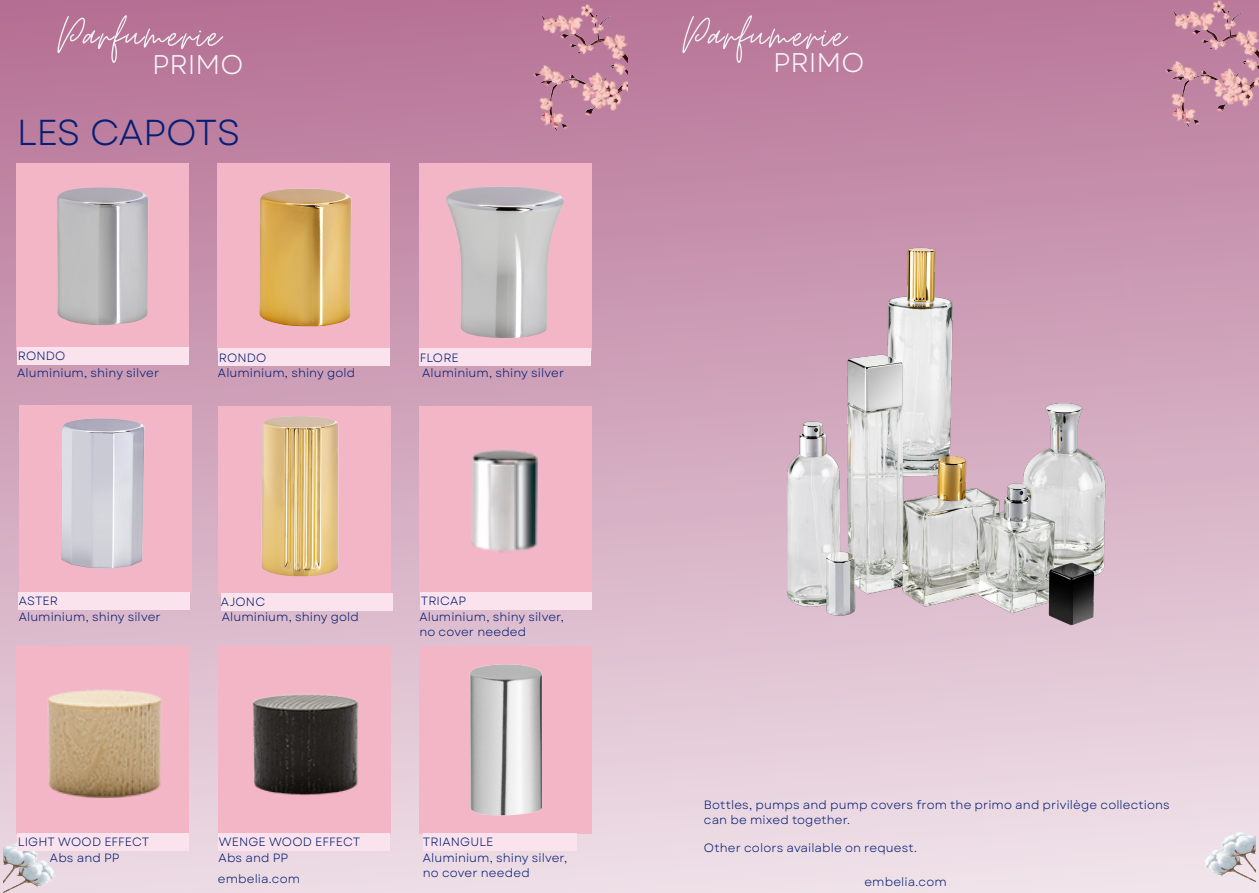
<style>
.page{position:relative;width:1259px;height:893px;background:#fff}
.page>*{position:absolute;margin:0;border:0;box-sizing:border-box;transform-origin:0 0}
.t1{font:54px "Moon Time";letter-spacing:.03em;color:#f0f1f2}
.TITRE_OK{font:36px "Garet";letter-spacing:-.015em;color:#051f75}
.t2{font:27px "Garet";color:#f5f5f6}
.CARACTERISTIQUES{font:12px/14.4px "Garet";letter-spacing:.01em;color:#001a72}
.GAMME{font:12px "Garet";letter-spacing:.01em;color:#001a72}
</style>
<div class="page">
<div style="left:0;top:0;width:1259px;height:893px;background:linear-gradient(to bottom,#b67195,#f0e1e9)"></div>
<img style="left:233px;top:4px;width:394px;height:557px">
<img style="left:865px;top:0;width:394px;height:557px">
<img style="left:4px;top:818px;width:51px;height:75px">
<img style="left:1204px;top:807px;width:51px;height:75px">
<div style="left:219px;top:646px;width:172px;height:187px;background:#f3b6c7"></div>
<div style="left:17px;top:164px;width:172px;height:187px;background:#f3b6c7"></div>
<div style="left:218px;top:164px;width:172px;height:187px;background:#f3b6c7"></div>
<div style="left:420px;top:164px;width:172px;height:187px;background:#f3b6c7"></div>
<div style="left:219px;top:406px;width:172px;height:187px;background:#f3b6c7"></div>
<img style="left:420px;top:406px;width:172px;height:187px">
<img style="left:17px;top:646px;width:172px;height:187px">
<div style="left:420px;top:646px;width:172px;height:187px;background:#f3b6c7"></div>
<img style="left:469px;top:664px;width:73px;height:152px">
<img style="left:57px;top:187px;width:92px;height:138px">
<div style="left:19px;top:405px;width:172px;height:187px;background:#f3b6c7"></div>
<img style="left:259px;top:188px;width:93px;height:139px">
<img style="left:446px;top:186px;width:118px;height:152px">
<img style="left:17px;top:408px;width:128px;height:182px">
<img style="left:261px;top:416px;width:78px;height:161px">
<img style="left:218px;top:665px;width:141px;height:156px">
<img style="left:693px;top:247px;width:451px;height:411px">
<div style="left:423px;top:833px;width:154px;height:18px;background:#fbe3ed"></div>
<div style="left:18px;top:348px;width:171px;height:17px;background:#fbe3ed"></div>
<div style="left:219px;top:349px;width:171px;height:17px;background:#fbe3ed"></div>
<div style="left:420px;top:349px;width:171px;height:17px;background:#fbe3ed"></div>
<div style="left:19px;top:592px;width:171px;height:17px;background:#fbe3ed"></div>
<div style="left:221px;top:593px;width:171px;height:18px;background:#fbe3ed"></div>
<div style="left:421px;top:592px;width:171px;height:17px;background:#fbe3ed"></div>
<div style="left:18px;top:833px;width:171px;height:18px;background:#fbe3ed"></div>
<div style="left:219px;top:833px;width:171px;height:18px;background:#fbe3ed"></div>
<h1 class="t1" style="left:57px;top:10px;width:165px">Parfumerie</h1>
<h1 class="t1" style="left:682px;top:10px;width:165px">Parfumerie</h1>
<h3 class="t2" style="left:152px;top:48px;width:93px">PRIMO</h3>
<h3 class="t2" style="left:773px;top:47px;width:93px">PRIMO</h3>
<p class="TITRE_OK" style="left:17px;top:110px;width:225px">LES CAPOTS</p>
<p class="GAMME" style="left:18px;top:349px;width:49px">RONDO</p>
<p class="GAMME" style="left:219px;top:350px;width:49px">RONDO</p>
<p class="GAMME" style="left:420px;top:350px;width:41px">FLORE</p>
<p class="CARACTERISTIQUES" style="left:17px;top:366px;width:144px">Aluminium, shiny silver</p>
<p class="CARACTERISTIQUES" style="left:218px;top:366px;width:139px">Aluminium, shiny gold</p>
<p class="CARACTERISTIQUES" style="left:422px;top:366px;width:144px">Aluminium, shiny silver</p>
<p class="GAMME" style="left:19px;top:593px;width:41px">ASTER</p>
<p class="GAMME" style="left:221px;top:594px;width:46px">AJONC</p>
<p class="GAMME" style="left:421px;top:593px;width:47px">TRICAP</p>
<p class="CARACTERISTIQUES" style="left:19px;top:610px;width:144px">Aluminium, shiny silver</p>
<p class="CARACTERISTIQUES" style="left:222px;top:610px;width:139px">Aluminium, shiny gold</p>
<p class="CARACTERISTIQUES" style="left:419px;top:610px;width:146px">Aluminium, shiny silver,</p>
<p class="CARACTERISTIQUES" style="left:419px;top:624px;width:108px">no cover needed</p>
<p class="CARACTERISTIQUES" style="left:704px;top:798px;width:467px">Bottles, pumps and pump covers from the primo and privilège collections can be mixed together.</p>
<p class="CARACTERISTIQUES" style="left:704px;top:841px;width:215px">Other colors available on request.</p>
<p class="GAMME" style="left:18px;top:835px;width:133px">LIGHT WOOD EFFECT</p>
<p class="GAMME" style="left:219px;top:835px;width:143px">WENGE WOOD EFFECT</p>
<p class="GAMME" style="left:423px;top:835px;width:72px">TRIANGULE</p>
<p class="CARACTERISTIQUES" style="left:50px;top:851px;width:71px">Abs and PP</p>
<p class="CARACTERISTIQUES" style="left:219px;top:851px;width:71px">Abs and PP</p>
<p class="CARACTERISTIQUES" style="left:423px;top:851px;width:146px">Aluminium, shiny silver,</p>
<p class="CARACTERISTIQUES" style="left:423px;top:866px;width:108px">no cover needed</p>
<p class="CARACTERISTIQUES" style="left:218px;top:872px;width:84px">embelia.com</p>
<p class="CARACTERISTIQUES" style="left:864px;top:875px;width:84px">embelia.com</p>
</div>
